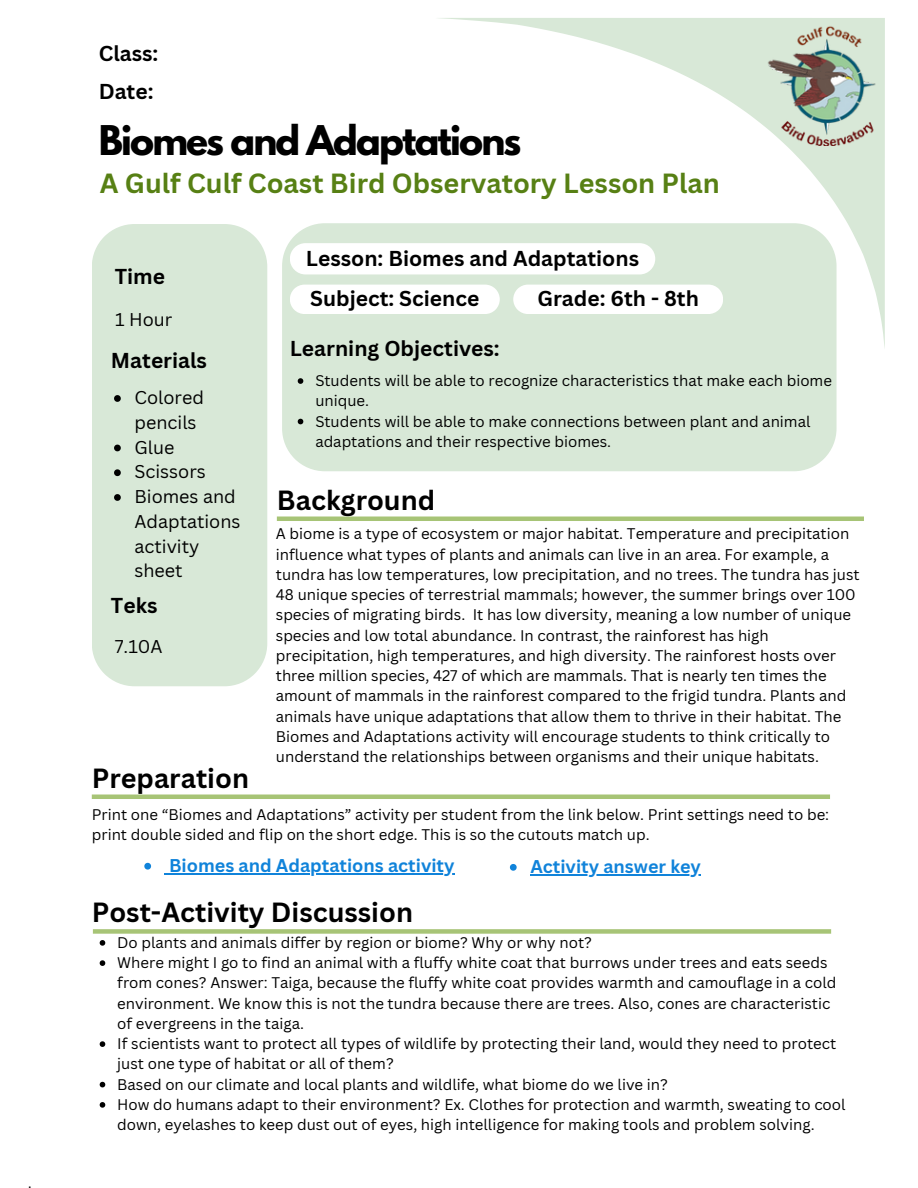
<style>
.page{position:relative;width:918px;height:1188px;background:#fff}
.page>*{position:absolute;margin:0;border:0;box-sizing:border-box;transform-origin:0 0}
.t1{font:700 36.3px "League Spartan";letter-spacing:-.05em;color:#000}
.t2{font:700 27px "Canva Sans";color:#000}
.t3{font:700 27px "Canva Sans";color:#578014}
.t4{font:700 21px "Canva Sans";color:#000}
.t5{font:18px/24.8px "Canva Sans";color:#000}
.t6{font:700 18px "Canva Sans";color:#1083da}
.t7{font:15px/20.2px "Canva Sans";color:#000}
</style>
<div class="page">
<div style="left:92px;top:224px;width:175px;height:462px;background:#d8e8d7"></div>
<div style="left:282px;top:223px;width:554px;height:248px;background:#d8e8d7"></div>
<div style="left:290px;top:243px;width:365px;height:31px;background:#fff;border-radius:16px"></div>
<div style="left:93px;top:929px;width:738px;height:5px;background:#a7c476"></div>
<hr style="left:277px;top:517px;width:587px;height:4px;background:#a7c476">
<svg style="left:435px;top:18px;width:450px;height:331px"></svg>
<img style="left:765px;top:24px;width:120px;height:121px">
<svg style="left:290px;top:285px;width:210px;height:29px"></svg>
<svg style="left:114px;top:395px;width:7px;height:7px"></svg>
<svg style="left:114px;top:445px;width:7px;height:6px"></svg>
<svg style="left:114px;top:469px;width:7px;height:7px"></svg>
<svg style="left:114px;top:494px;width:7px;height:7px"></svg>
<hr style="left:92px;top:795px;width:738px;height:4px;background:#a7c476">
<svg style="left:100px;top:940px;width:5px;height:6px"></svg>
<svg style="left:100px;top:960px;width:5px;height:6px"></svg>
<svg style="left:100px;top:1041px;width:5px;height:6px"></svg>
<svg style="left:100px;top:1082px;width:5px;height:5px"></svg>
<svg style="left:100px;top:1102px;width:5px;height:6px"></svg>
<svg style="left:513px;top:285px;width:210px;height:29px"></svg>
<svg style="left:298px;top:378px;width:5px;height:6px"></svg>
<svg style="left:298px;top:419px;width:5px;height:5px"></svg>
<svg style="left:144px;top:863px;width:7px;height:7px"></svg>
<hr style="left:169px;top:873px;width:286px;height:1px;background:#1083da">
<svg style="left:510px;top:864px;width:7px;height:7px"></svg>
<hr style="left:530px;top:874px;width:171px;height:1px;background:#1083da">
<p class="t4" style="left:99px;top:39px;width:61px">Class:</p>
<p class="t4" style="left:99px;top:76px;width:56px">Date:</p>
<h2 class="t1" style="left:99px;top:123px;width:424px">Biomes and Adaptations</h2>
<h3 class="t3" style="left:100px;top:164px;width:622px">A Gulf Culf Coast Bird Observatory Lesson Plan</h3>
<h3 class="t4" style="left:115px;top:262px;width:52px">Time</h3>
<p class="t5" style="left:115px;top:307px;width:59px">1 Hour</p>
<p class="t4" style="left:306px;top:243px;width:335px">Lesson: Biomes and Adaptations</p>
<h2 class="t4" style="left:310px;top:284px;width:171px">Subject: Science</h2>
<p class="t4" style="left:537px;top:284px;width:163px">Grade: 6th - 8th</p>
<p class="t4" style="left:290px;top:334px;width:211px">Learning Objectives:</p>
<p class="t7" style="left:315px;top:370px;width:518px">Students will be able to recognize characteristics that make each biome unique.</p>
<h2 class="t7" style="left:315px;top:411px;width:497px">Students will be able to make connections between plant and animal adaptations and their respective biomes.</h2>
<p class="t4" style="left:111px;top:346px;width:98px">Materials</p>
<h3 class="t5" style="left:135px;top:385px;width:71px">Colored pencils</h3>
<h3 class="t5" style="left:135px;top:434px;width:41px">Glue</h3>
<h3 class="t5" style="left:135px;top:459px;width:73px">Scissors</h3>
<h3 class="t5" style="left:135px;top:484px;width:108px">Biomes and<br>Adaptations activity sheet</h3>
<h3 class="t2" style="left:277px;top:481px;width:160px">Background</h3>
<h3 class="t7" style="left:276px;top:524px;width:585px">A biome is a type of ecosystem or major habitat. Temperature and precipitation influence what types of plants and animals can live in an area. For example, a tundra has low temperatures, low precipitation, and no trees. The tundra has just 48 unique species of terrestrial mammals; however, the summer brings over 100 species of migrating birds. It has low diversity, meaning a low number of unique species and low total abundance. In contrast, the rainforest has high precipitation, high temperatures, and high diversity. The rainforest hosts over three million species, 427 of which are mammals. That is nearly ten times the amount of mammals in the rainforest compared to the frigid tundra. Plants and animals have unique adaptations that allow them to thrive in their habitat. The Biomes and Adaptations activity will encourage students to think critically to understand the relationships between organisms and their unique habitats.</h3>
<h2 class="t4" style="left:111px;top:590px;width:48px">Teks</h2>
<p class="t5" style="left:115px;top:634px;width:49px">7.10A</p>
<p class="t2" style="left:92px;top:759px;width:159px">Preparation</p>
<p class="t7" style="left:92px;top:804px;width:739px">Print one “Biomes and Adaptations” activity per student from the link below. Print settings need to be: print double sided and flip on the short edge. This is so the cutouts match up.</p>
<p class="t6" style="left:169px;top:853px;width:287px">Biomes and Adaptations activity</p>
<h1 class="t2" style="left:92px;top:893px;width:323px">Post-Activity Discussion</h1>
<p class="t6" style="left:530px;top:854px;width:172px">Activity answer key</p>
<p class="t7" style="left:117px;top:932px;width:476px">Do plants and animals differ by region or biome? Why or why not?</p>
<p class="t7" style="left:117px;top:952px;width:721px">Where might I go to find an animal with a fluffy white coat that burrows under trees and eats seeds from cones? Answer: Taiga, because the fluffy white coat provides warmth and camouflage in a cold environment. We know this is not the tundra because there are trees. Also, cones are characteristic of evergreens in the taiga.</p>
<h3 class="t7" style="left:117px;top:1033px;width:721px">If scientists want to protect all types of wildlife by protecting their land, would they need to protect just one type of habitat or all of them?</h3>
<p class="t7" style="left:117px;top:1074px;width:552px">Based on our climate and local plants and wildlife, what biome do we live in?</p>
<p class="t7" style="left:117px;top:1094px;width:730px">How do humans adapt to their environment? Ex. Clothes for protection and warmth, sweating to cool down, eyelashes to keep dust out of eyes, high intelligence for making tools and problem solving.</p>
</div>
